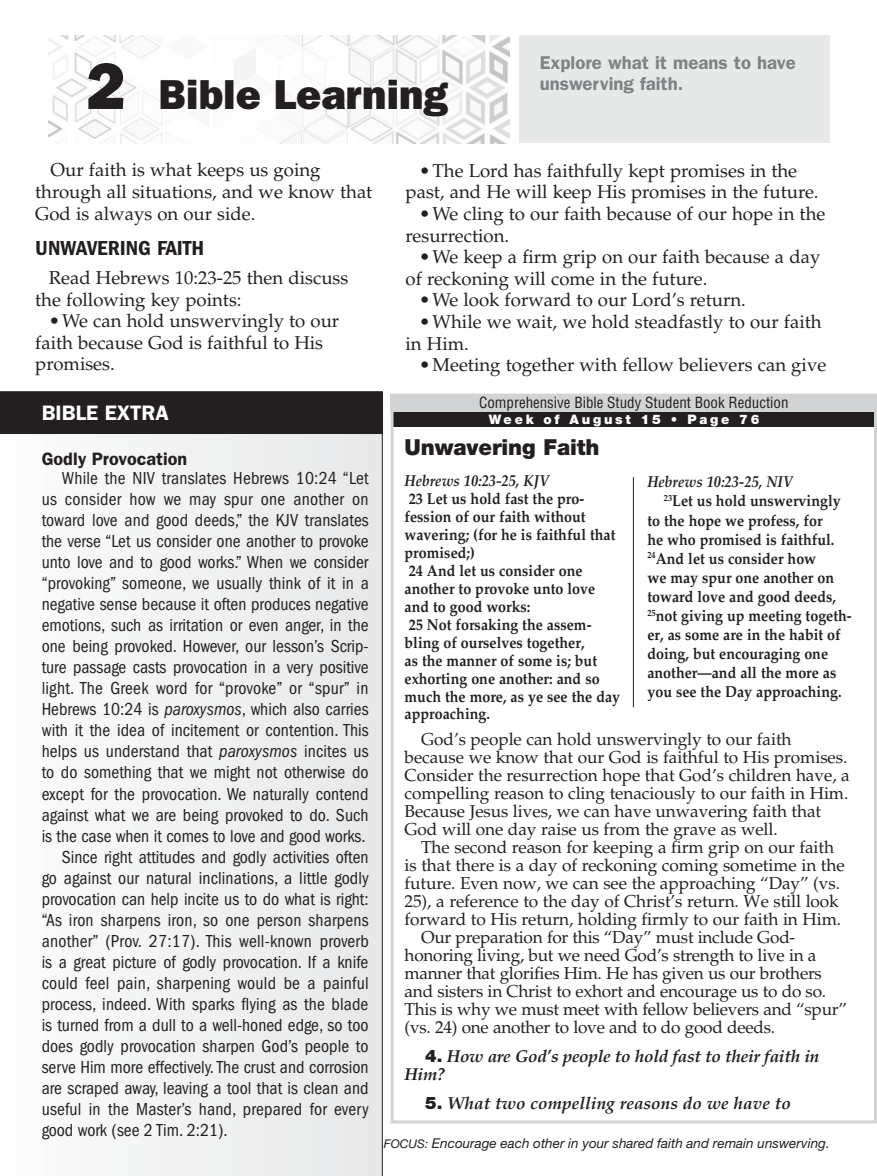
<style>
.page{position:relative;width:877px;height:1176px;background:#fff}
.page>*{position:absolute;margin:0;border:0;box-sizing:border-box;transform-origin:0 0}
.t1{font:42px "ITC Franklin Gothic Std Hvy";color:#231f20}
.t2{font:900 22.05px "Helvetica Neue LT Std";letter-spacing:-.005em;color:#231f20}
.t3{font:21px "ITC Franklin Gothic Std Dm Cd";color:#231f20;scale:1.05 1}
.t4{font:600 21px "ITC Franklin Gothic Std";color:#fff}
.t5{font:18.6px/21.6px "Palatino LT Std";color:#231f20}
.t6{font:600 18.6px/21px "ITC Franklin Gothic Std";color:#808285}
.t7{font:condensed 18px "ITC Franklin Gothic Std";color:#231f20}
.t8{font:600 18px "ITC Franklin Gothic Std";color:#231f20}
.t9{font:17.25px/18px "Palatino LT Std";letter-spacing:-.005em;color:#231f20}
.t10{font:italic 700 17.25px/18px "Palatino LT Std";letter-spacing:-.02em;color:#231f20}
.t11{font:italic 700 17.25px "Palatino LT Std";color:#231f20}
.t12{font:700 15.9px/18px "Palatino LT Std";color:#231f20;scale:.9 1}
.t13{font:italic 700 15.9px "Palatino LT Std";color:#231f20;scale:.9 1}
.t14{font:condensed 15px "Helvetica LT Std";color:#231f20}
.t15{font:italic 13.5px "Helvetica Neue LT Std";color:#231f20}
.t16{font:900 13.05px "Helvetica Neue LT Std";letter-spacing:.21em;color:#fff}
.s1{font-size:66px}
.s2{font-style:italic}
.s3{font-family:"Helvetica Neue LT Std";font-weight:900;font-style:normal}
.s4{font-size:12px}
</style>
<div class="page">
<img style="left:49px;top:36px;width:461px;height:107px">
<div style="left:519px;top:36px;width:311px;height:107px;background:#e7e8e8"></div>
<div style="left:392px;top:411px;width:483px;height:16px;background:#231f20"></div>
<hr style="left:633px;top:477px;width:1px;height:230px;background:#231f20">
<div style="left:391px;top:393px;width:486px;height:730px;border:3px solid #d1d3d4"></div>
<div style="left:391px;top:394px;width:486px;height:17px;background:#d1d3d4"></div>
<svg style="left:0;top:391px;width:382px;height:784px"></svg>
<h1 class="t1" style="left:86px;top:70px;width:363px"><span class="s1">2</span> Bible Learning</h1>
<p class="t6" style="left:540px;top:52px;width:258px">Explore what it means to have unswerving faith.</p>
<p class="t5" style="left:35px;top:159px;width:339px;text-indent:15px">Our faith is what keeps us going through all situations, and we know that<br>God is always on our side.</p>
<p class="t3" style="left:35px;top:236px;width:163px">UNWAVERING FAITH</p>
<p class="t5" style="left:35px;top:267px;width:315px;text-indent:14px">Read Hebrews 10:23-25 then discuss the following key points:</p>
<p class="t5" style="left:35px;top:310px;width:305px;text-indent:14px">•We can hold unswervingly to our faith because God is faithful to His promises.</p>
<p class="t5" style="left:406px;top:160px;width:415px;text-align:center">•The Lord has faithfully kept promises in the past, and He will keep His promises in the future.</p>
<p class="t5" style="left:406px;top:203px;width:421px;text-indent:14px">•We cling to our faith because of our hope in the resurrection.</p>
<p class="t5" style="left:406px;top:246px;width:416px;text-indent:14px">•We keep a firm grip on our faith because a day of reckoning will come in the future.</p>
<p class="t5" style="left:419px;top:289px;width:328px">•We look forward to our Lord’s return.</p>
<p class="t5" style="left:406px;top:311px;width:418px;text-indent:14px">•While we wait, we hold steadfastly to our faith in Him.</p>
<p class="t5" style="left:419px;top:354px;width:409px">•Meeting together with fellow believers can give</p>
<p class="t14" style="left:479px;top:393px;width:311px">Comprehensive Bible Study Student Book Reduction</p>
<p class="t4" style="left:42px;top:400px;width:129px">BIBLE EXTRA</p>
<p class="t8" style="left:42px;top:448px;width:147px">Godly Provocation</p>
<p class="t7" style="left:62px;top:468px;width:308px">While the NIV translates Hebrews 10:24 “Let</p>
<p class="t7" style="left:42px;top:489px;width:328px">us consider how we may spur one another on</p>
<p class="t7" style="left:42px;top:510px;width:329px">toward love and good deeds,” the KJV translates</p>
<p class="t7" style="left:42px;top:531px;width:328px">the verse “Let us consider one another to provoke</p>
<p class="t7" style="left:42px;top:552px;width:328px">unto love and to good works.” When we consider</p>
<p class="t7" style="left:42px;top:573px;width:329px">“provoking” someone, we usually think of it in a</p>
<p class="t7" style="left:42px;top:594px;width:328px">negative sense because it often produces negative</p>
<p class="t7" style="left:42px;top:615px;width:328px">emotions, such as irritation or even anger, in the</p>
<p class="t7" style="left:42px;top:636px;width:328px">one being provoked. However, our lesson’s Scrip-</p>
<p class="t7" style="left:42px;top:657px;width:328px">ture passage casts provocation in a very positive</p>
<p class="t7" style="left:42px;top:678px;width:328px">light. The Greek word for “provoke” or “spur” in</p>
<p class="t7" style="left:42px;top:699px;width:328px">Hebrews 10:24 is <span class="s2">paroxysmos</span>, which also carries</p>
<p class="t7" style="left:42px;top:720px;width:329px">with it the idea of incitement or contention. This</p>
<p class="t7" style="left:42px;top:741px;width:328px">helps us understand that <span class="s2">paroxysmos</span> incites us</p>
<p class="t7" style="left:42px;top:762px;width:328px">to do something that we might not otherwise do</p>
<p class="t7" style="left:42px;top:783px;width:328px">except for the provocation. We naturally contend</p>
<p class="t7" style="left:42px;top:804px;width:328px">against what we are being provoked to do. Such</p>
<p class="t7" style="left:42px;top:825px;width:326px">is the case when it comes to love and good works.</p>
<p class="t7" style="left:62px;top:846px;width:308px">Since right attitudes and godly activities often</p>
<p class="t7" style="left:42px;top:867px;width:329px">go against our natural inclinations, a little godly</p>
<p class="t7" style="left:42px;top:888px;width:328px">provocation can help incite us to do what is right:</p>
<p class="t7" style="left:42px;top:909px;width:328px">“As iron sharpens iron, so one person sharpens</p>
<p class="t7" style="left:42px;top:930px;width:329px">another” (Prov. 27:17). This well-known proverb</p>
<p class="t7" style="left:42px;top:951px;width:328px">is a great picture of godly provocation. If a knife</p>
<p class="t7" style="left:42px;top:972px;width:328px">could feel pain, sharpening would be a painful</p>
<p class="t7" style="left:42px;top:993px;width:328px">process, indeed. With sparks flying as the blade</p>
<p class="t7" style="left:42px;top:1014px;width:328px">is turned from a dull to a well-honed edge, so too</p>
<p class="t7" style="left:42px;top:1035px;width:328px">does godly provocation sharpen God’s people to</p>
<p class="t7" style="left:42px;top:1056px;width:328px">serve Him more effectively. The crust and corrosion</p>
<p class="t7" style="left:42px;top:1077px;width:328px">are scraped away, leaving a tool that is clean and</p>
<p class="t7" style="left:42px;top:1098px;width:328px">useful in the Master’s hand, prepared for every</p>
<p class="t7" style="left:42px;top:1119px;width:188px">good work (see 2 Tim. 2:21).</p>
<p class="t16" style="left:489px;top:411px;width:272px">Week of August 15 • Page 76</p>
<p class="t2" style="left:405px;top:434px;width:197px">Unwavering Faith</p>
<p class="t13" style="left:405px;top:471px;width:162px">Hebrews 10:23-25, KJV</p>
<p class="t12" style="left:405px;top:489px;width:241px">23 Let us hold fast the pro&shy;fession of our faith without wavering; (for he is faithful that promised;)<br>24 And let us consider one another to provoke unto love and to good works:<br>25 Not forsaking the assem&shy;bling of ourselves together,<br>as the manner of some is; but exhorting one another: and so much the more, as ye see the day approaching.</p>
<p class="t9" style="left:405px;top:730px;width:447px;text-indent:17px">God’s people can hold unswervingly to our faith because we know that our God is faithful to His promises.<br>Consider the resurrection hope that God’s children have, a compelling reason to cling tenaciously to our faith in Him.<br>Because Jesus lives, we can have unwavering faith that God will one day raise us from the grave as well.</p>
<p class="t9" style="left:421px;top:838px;width:414px">The second reason for keeping a firm grip on our faith</p>
<p class="t9" style="left:405px;top:856px;width:442px">is that there is a day of reckoning coming sometime in the</p>
<p class="t9" style="left:405px;top:874px;width:437px">future. Even now, we can see the approaching “Day” (vs.</p>
<p class="t9" style="left:405px;top:892px;width:436px">25), a reference to the day of Christ’s return. We still look</p>
<p class="t9" style="left:405px;top:910px;width:438px">forward to His return, holding firmly to our faith in Him.</p>
<p class="t9" style="left:421px;top:928px;width:376px">Our preparation for this “Day” must include God-</p>
<p class="t9" style="left:405px;top:946px;width:414px">honoring living, but we need God’s strength to live in a</p>
<p class="t9" style="left:405px;top:964px;width:419px">manner that glorifies Him. He has given us our brothers</p>
<p class="t9" style="left:405px;top:981px;width:423px">and sisters in Christ to exhort and encourage us to do so.</p>
<p class="t9" style="left:405px;top:999px;width:444px">This is why we must meet with fellow believers and “spur”</p>
<p class="t9" style="left:405px;top:1017px;width:372px">(vs. 24) one another to love and to do good deeds.</p>
<p class="t10" style="left:405px;top:1047px;width:416px;text-indent:21px"><span class="s3">4.</span> How are God’s people to hold fast to their faith in<br>Him?</p>
<p class="t11" style="left:425px;top:1092px;width:367px"><span class="s3">5.</span> What two compelling reasons do we have to</p>
<p class="t13" style="left:647px;top:472px;width:163px">Hebrews 10:23-25, NIV</p>
<p class="t12" style="left:664px;top:492px;width:198px"><sup>23</sup>Let us hold unswervingly</p>
<p class="t12" style="left:647px;top:511px;width:196px">to the hope we profess, for</p>
<p class="t12" style="left:647px;top:530px;width:209px">he who promised is faithful.</p>
<p class="t12" style="left:647px;top:549px;width:189px"><sup>24</sup>And let us consider how</p>
<p class="t12" style="left:647px;top:568px;width:209px">we may spur one another on</p>
<p class="t12" style="left:647px;top:587px;width:211px">toward love and good deeds,</p>
<p class="t12" style="left:647px;top:606px;width:228px"><sup>25</sup>not giving up meeting togeth-</p>
<p class="t12" style="left:647px;top:625px;width:216px">er, as some are in the habit of</p>
<p class="t12" style="left:647px;top:644px;width:202px">doing, but encouraging one</p>
<p class="t12" style="left:647px;top:663px;width:212px">another—and all the more as</p>
<p class="t12" style="left:647px;top:682px;width:217px">you see the Day approaching.</p>
<p class="t15" style="left:333px;top:1134px;width:498px"><span class="s4">LESSON FOCUS:</span> Encourage each other in your shared faith and remain unswerving.</p>
</div>
